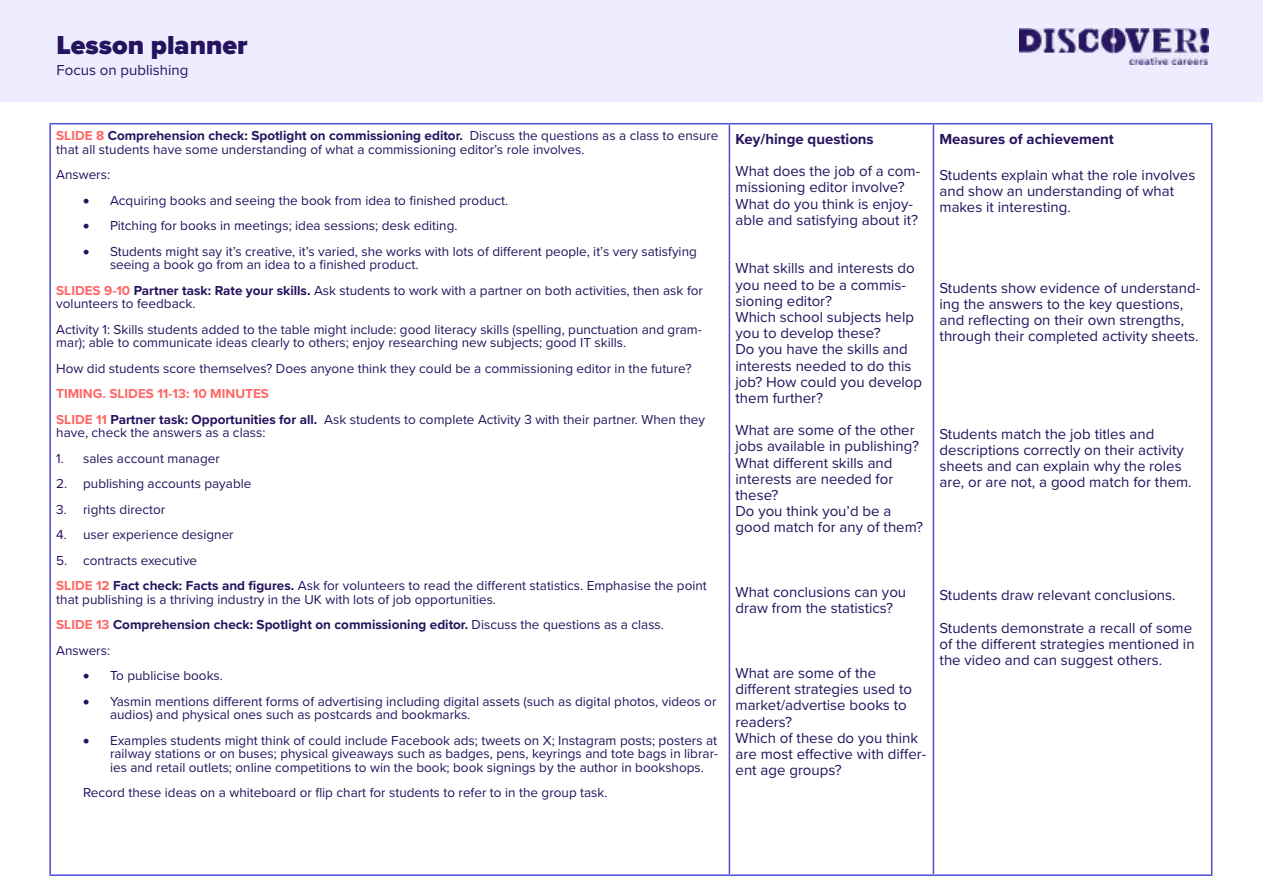
<style>
.page{position:relative;width:1263px;height:893px;background:#fff}
.page>*{position:absolute;margin:0;border:0;box-sizing:border-box;transform-origin:0 0}
.t1{font:900 27px "Proxima Nova";color:#25135e}
.t2{font:15px/16.2px "Proxima Nova";color:#25135e}
.t3{font:700 15px "Proxima Nova";color:#25135e}
.t4{font:13.5px/13.5px "Proxima Nova";color:#25135e}
.s1{font-weight:700;color:#f66}
.s2{font-weight:700}
</style>
<div class="page">
<div style="left:0;top:0;width:1263px;height:102px;background:#ededff"></div>
<img style="left:1020px;top:28px;width:189px;height:36px">
<hr style="left:49px;top:123px;width:680px;height:1px;background:#4c4cd5">
<hr style="left:49px;top:124px;width:2px;height:750px;background:#4c4cd5">
<hr style="left:729px;top:123px;width:204px;height:1px;background:#4c4cd5">
<hr style="left:729px;top:124px;width:1px;height:750px;background:#4c4cd5">
<hr style="left:933px;top:123px;width:279px;height:1px;background:#4c4cd5">
<hr style="left:933px;top:124px;width:1px;height:750px;background:#4c4cd5">
<hr style="left:1211px;top:124px;width:1px;height:750px;background:#4c4cd5">
<hr style="left:49px;top:874px;width:680px;height:2px;background:#4c4cd5">
<hr style="left:729px;top:874px;width:204px;height:2px;background:#4c4cd5">
<hr style="left:933px;top:874px;width:279px;height:2px;background:#4c4cd5">
<h1 class="t1" style="left:57px;top:25px;width:193px">Lesson planner</h1>
<p class="t2" style="left:57px;top:61px;width:133px">Focus on publishing</p>
<p class="t4" style="left:56px;top:129px;width:664px"><span class="s1">SLIDE 8</span> <span class="s2">Comprehension check: Spotlight on commissioning editor.</span> Discuss the questions as a class to ensure that all students have some understanding of what a commissioning editor’s role involves.</p>
<p class="t4" style="left:56px;top:168px;width:55px">Answers:</p>
<p class="t4" style="left:83px;top:193px;width:427px">• Acquiring books and seeing the book from idea to finished product.</p>
<p class="t4" style="left:83px;top:219px;width:376px">• Pitching for books in meetings; idea sessions; desk editing.</p>
<p class="t4" style="left:110px;top:244px;width:588px;text-indent:-27px">• Students might say it’s creative, it’s varied, she works with lots of different people, it’s very satisfying seeing a book go from an idea to a finished product.</p>
<p class="t4" style="left:56px;top:283px;width:648px"><span class="s1">SLIDES 9-10</span> <span class="s2">Partner task: Rate your skills.</span> Ask students to work with a partner on both activities, then ask for volunteers to feedback.</p>
<p class="t4" style="left:56px;top:322px;width:647px">Activity 1: Skills students added to the table might include: good literacy skills (spelling, punctuation and gram&shy;mar); able to communicate ideas clearly to others; enjoy researching new subjects; good IT skills.</p>
<p class="t4" style="left:56px;top:361px;width:637px">How did students score themselves? Does anyone think they could be a commissioning editor in the future?</p>
<p class="t4" style="left:56px;top:381px;width:650px;line-height:25.5px"><span class="s1">TIMING. SLIDES 11-13: 10 MINUTES<br>SLIDE 11</span> <span class="s2">Partner task: Opportunities for all.</span> Ask students to complete Activity 3 with their partner. When they</p>
<p class="t4" style="left:56px;top:426px;width:211px">have, check the answers as a class:</p>
<p class="t4" style="left:56px;top:451px;width:165px">1. sales account manager</p>
<p class="t4" style="left:56px;top:477px;width:197px">2. publishing accounts payable</p>
<p class="t4" style="left:56px;top:502px;width:111px">3. rights director</p>
<p class="t4" style="left:56px;top:528px;width:179px">4. user experience designer</p>
<p class="t4" style="left:56px;top:547px;width:652px;line-height:25.5px">5. contracts executive<br><span class="s1">SLIDE 12</span> <span class="s2">Fact check: Facts and figures.</span> Ask for volunteers to read the different statistics. Emphasise the point</p>
<p class="t4" style="left:56px;top:586px;width:609px;line-height:25.5px">that publishing is a thriving industry in the UK with lots of job opportunities.<br><span class="s1">SLIDE 13</span> <span class="s2">Comprehension check: Spotlight on commissioning editor.</span> Discuss the questions as a class.<br>Answers:</p>
<p class="t4" style="left:83px;top:669px;width:141px">• To publicise books.</p>
<p class="t4" style="left:110px;top:694px;width:608px;text-indent:-27px">• Yasmin mentions different forms of advertising including digital assets (such as digital photos, videos or audios) and physical ones such as postcards and bookmarks.</p>
<p class="t4" style="left:110px;top:733px;width:610px;text-align:justify;text-indent:-27px">• Examples students might think of could include Facebook ads; tweets on X; Instagram posts; posters at railway stations or on buses; physical giveaways such as badges, pens, keyrings and tote bags in librar&shy;ies and retail outlets; online competitions to win the book; book signings by the author in bookshops.</p>
<p class="t4" style="left:83px;top:786px;width:526px">Record these ideas on a whiteboard or flip chart for students to refer to in the group task.</p>
<p class="t3" style="left:735px;top:128px;width:140px">Key/hinge questions</p>
<p class="t2" style="left:735px;top:163px;width:186px">What does the job of a com&shy;missioning editor involve?<br>What do you think is enjoy&shy;able and satisfying about it?</p>
<p class="t2" style="left:735px;top:260px;width:188px">What skills and interests do you need to be a commis&shy;sioning editor?<br>Which school subjects help you to develop these?<br>Do you have the skills and interests needed to do this job? How could you develop them further?</p>
<p class="t2" style="left:735px;top:421px;width:189px">What are some of the other jobs available in publishing?<br>What different skills and interests are needed for these?<br>Do you think you’d be a good match for any of them?</p>
<p class="t3" style="left:939px;top:128px;width:176px">Measures of achievement</p>
<p class="t2" style="left:939px;top:166px;width:257px">Students explain what the role involves and show an understanding of what makes it interesting.</p>
<p class="t2" style="left:939px;top:279px;width:262px">Students show evidence of understand&shy;ing the answers to the key questions, and reflecting on their own strengths, through their completed activity sheets.</p>
<p class="t2" style="left:939px;top:425px;width:254px">Students match the job titles and descriptions correctly on their activity sheets and can explain why the roles are, or are not, a good match for them.</p>
<p class="t2" style="left:735px;top:583px;width:172px">What conclusions can you draw from the statistics?</p>
<p class="t2" style="left:735px;top:664px;width:192px">What are some of the different strategies used to market/advertise books to readers?<br>Which of these do you think are most effective with differ&shy;ent age groups?</p>
<p class="t2" style="left:939px;top:579px;width:254px;line-height:32.4px">Students draw relevant conclusions.<br>Students demonstrate a recall of some</p>
<p class="t2" style="left:939px;top:635px;width:256px">of the different strategies mentioned in the video and can suggest others.</p>
</div>
